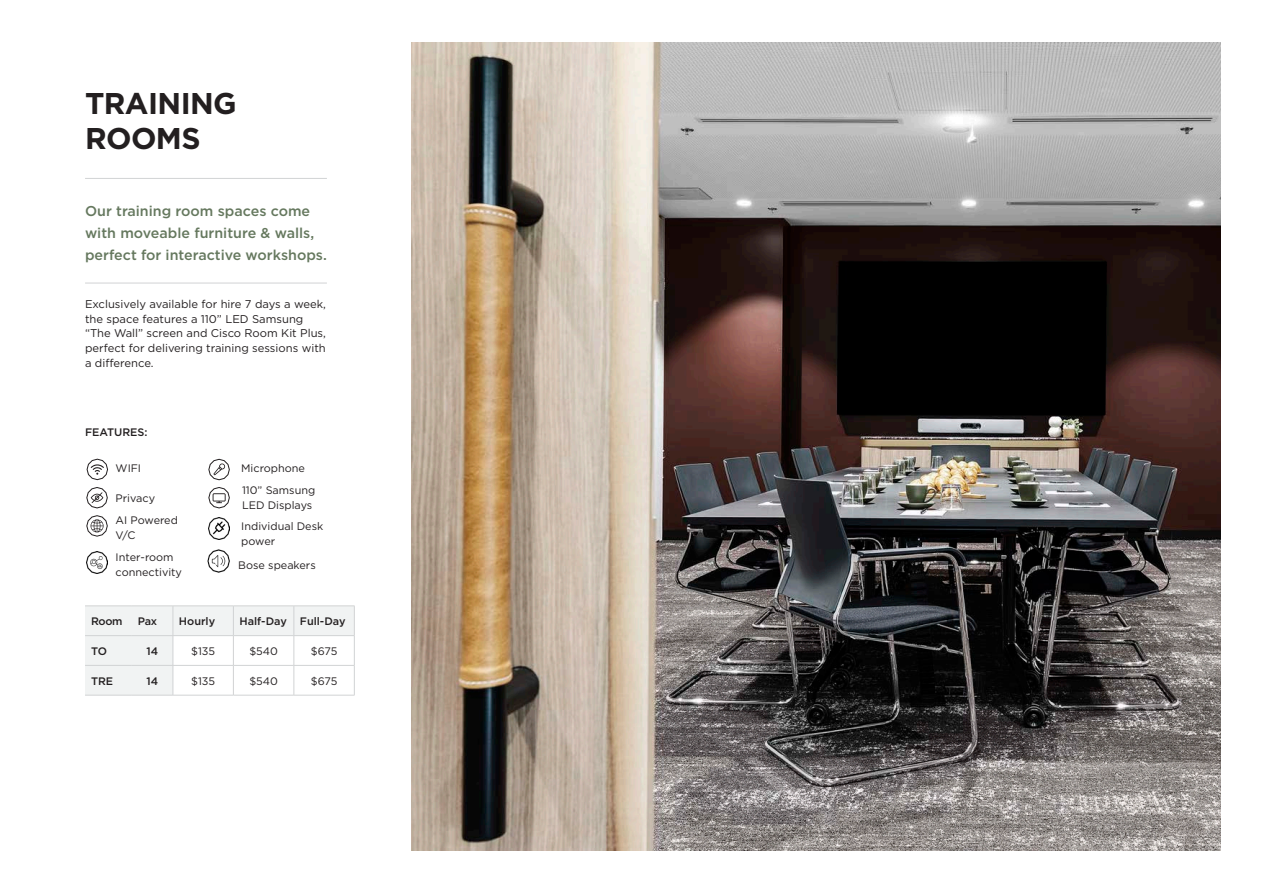
<style>
.page{position:relative;width:1263px;height:893px;background:#fff}
.page>*{position:absolute;margin:0;border:0;box-sizing:border-box;transform-origin:0 0}
.t1{font:700 30px/34.5px "Gotham";letter-spacing:-.02em;color:#231f20}
.Feature{font:500 14.25px/22.2px "Gotham";color:#65785e}
.Feature-2{font:11.25px/14.7px "Gotham";color:#231f20}
.body_copy{font:10.8px/14.7px "Gotham";color:#231f20}
.body_copy-2{font:500 10.8px "Gotham";color:#231f20}
</style>
<div class="page">
<hr style="left:85px;top:283px;width:242px;height:1px;background:#d1d3d4">
<img style="left:412px;top:43px;width:808px;height:807px">
<svg style="left:85px;top:606px;width:270px;height:89px"></svg>
<hr style="left:85px;top:695px;width:47px;height:1px;background:#d1d3d4">
<hr style="left:132px;top:695px;width:41px;height:1px;background:#d1d3d4">
<hr style="left:173px;top:695px;width:60px;height:1px;background:#d1d3d4">
<hr style="left:233px;top:695px;width:61px;height:1px;background:#d1d3d4">
<hr style="left:294px;top:695px;width:61px;height:1px;background:#d1d3d4">
<hr style="left:85px;top:178px;width:242px;height:1px;background:#d1d3d4">
<svg style="left:87px;top:459px;width:21px;height:21px"></svg>
<svg style="left:208px;top:459px;width:22px;height:21px"></svg>
<svg style="left:86px;top:487px;width:22px;height:21px"></svg>
<svg style="left:86px;top:515px;width:22px;height:22px"></svg>
<svg style="left:208px;top:487px;width:22px;height:21px"></svg>
<img style="left:86px;top:552px;width:22px;height:21px">
<img style="left:208px;top:518px;width:22px;height:21px">
<img style="left:207px;top:549px;width:23px;height:24px">
<p class="t1" style="left:85px;top:86px;width:153px">TRAINING<br>ROOMS</p>
<p class="Feature" style="left:85px;top:199px;width:243px">Our training room spaces come with moveable furniture &amp; walls, perfect for interactive workshops.</p>
<p class="Feature-2" style="left:85px;top:296px;width:242px">Exclusively available for hire 7 days a week, the space features a 110” LED Samsung “The Wall” screen and Cisco Room Kit Plus, perfect for delivering training sessions with a difference.</p>
<p class="body_copy-2" style="left:85px;top:425px;width:64px">FEATURES:</p>
<p class="body_copy" style="left:116px;top:461px;width:27px">WIFI</p>
<p class="body_copy" style="left:241px;top:461px;width:65px">Microphone</p>
<p class="body_copy" style="left:116px;top:490px;width:41px">Privacy</p>
<p class="body_copy" style="left:116px;top:513px;width:64px">AI Powered<br>V/C</p>
<p class="body_copy" style="left:242px;top:483px;width:75px">110” Samsung<br>LED Displays</p>
<p class="body_copy" style="left:241px;top:519px;width:84px">Individual Desk power</p>
<p class="body_copy" style="left:116px;top:550px;width:68px">Inter-room connectivity</p>
<p class="body_copy" style="left:238px;top:557px;width:79px">Bose speakers</p>
<p class="body_copy-2" style="left:91px;top:614px;width:33px">Room</p>
<p class="body_copy-2" style="left:138px;top:614px;width:21px">Pax</p>
<p class="body_copy-2" style="left:179px;top:614px;width:38px">Hourly</p>
<p class="body_copy-2" style="left:239px;top:614px;width:49px">Half-Day</p>
<p class="body_copy-2" style="left:300px;top:614px;width:47px">Full-Day</p>
<p class="body_copy-2" style="left:91px;top:644px;width:17px">TO</p>
<p class="body_copy-2" style="left:147px;top:644px;width:13px">14</p>
<p class="body_copy" style="left:191px;top:643px;width:26px">$135</p>
<p class="body_copy" style="left:249px;top:643px;width:30px">$540</p>
<p class="body_copy" style="left:311px;top:643px;width:28px">$675</p>
<p class="body_copy-2" style="left:91px;top:674px;width:24px">TRE</p>
<p class="body_copy-2" style="left:147px;top:674px;width:13px">14</p>
<p class="body_copy" style="left:191px;top:673px;width:26px">$135</p>
<p class="body_copy" style="left:249px;top:673px;width:30px">$540</p>
<p class="body_copy" style="left:311px;top:673px;width:28px">$675</p>
</div>
